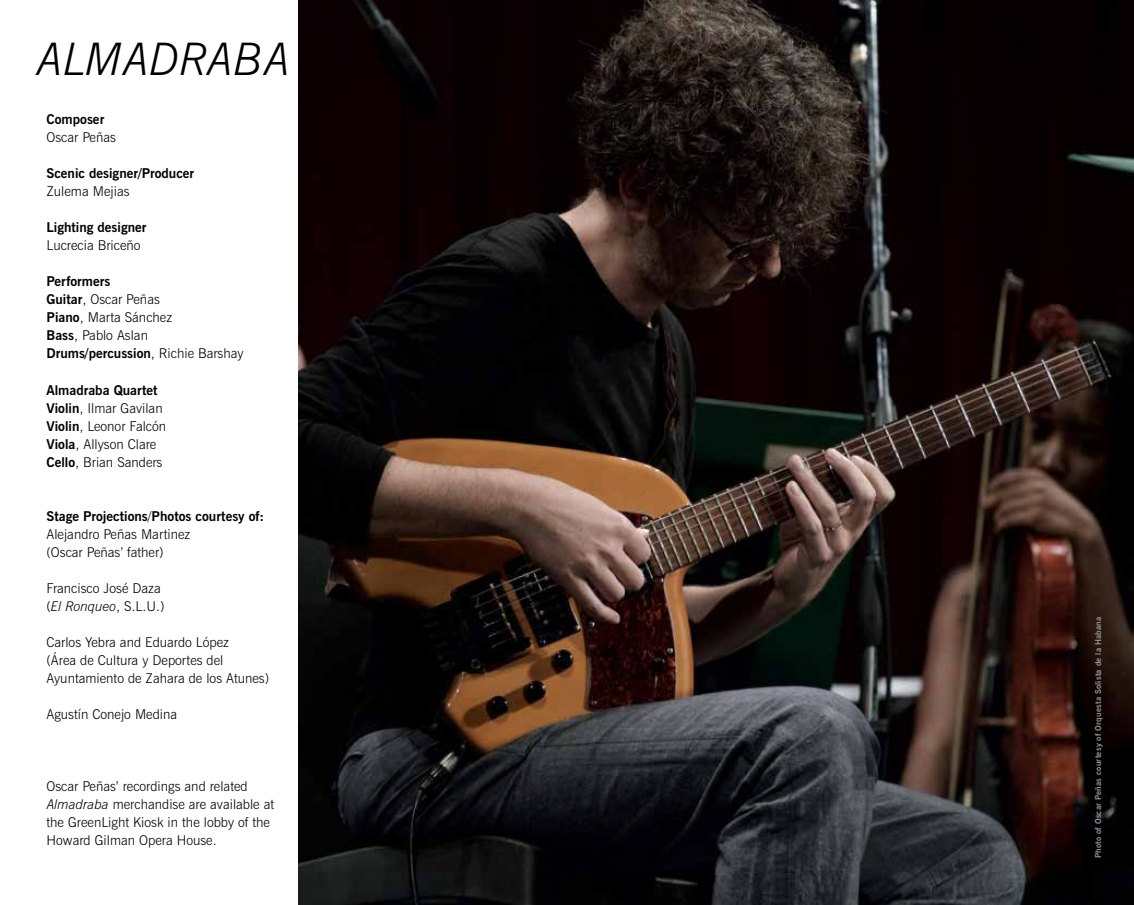
<style>
.page{position:relative;width:1134px;height:905px;background:#fff}
.page>*{position:absolute;margin:0;border:0;box-sizing:border-box;transform-origin:0 0}
.t1{font:italic 300 45px "News Gothic BT";color:#000}
.t2{font:300 13.5px/18px "News Gothic BT";color:#000}
.t3{font:700 13.5px "News Gothic BT";color:#000}
.t4{font:700 8.25px "News Gothic BT";letter-spacing:.025em;color:#939598}
.s1{font-weight:700}
.s2{font-style:italic}
</style>
<div class="page">
<img style="left:299px;top:0;width:835px;height:904px">
<h1 class="t1" style="left:36px;top:32px;width:256px">ALMADRABA</h1>
<p class="t3" style="left:46px;top:111px;width:59px">Composer</p>
<p class="t2" style="left:46px;top:128px;width:71px">Oscar Peñas</p>
<p class="t3" style="left:46px;top:165px;width:149px">Scenic designer/Producer</p>
<p class="t2" style="left:46px;top:182px;width:85px">Zulema Mejias</p>
<p class="t3" style="left:46px;top:219px;width:102px">Lighting designer</p>
<p class="t2" style="left:46px;top:236px;width:96px">Lucrecia Briceño</p>
<p class="t2" style="left:46px;top:272px;width:199px"><span class="s1">Performers<br>Guitar</span>, Oscar Peñas<br><span class="s1">Piano</span>, Marta Sánchez<br><span class="s1">Bass</span>, Pablo Aslan<br><span class="s1">Drums/percussion</span>, Richie Barshay</p>
<p class="t2" style="left:46px;top:380px;width:121px"><span class="s1">Almadraba Quartet<br>Violin</span>, Ilmar Gavilan<br><span class="s1">Violin</span>, Leonor Falcón<br><span class="s1">Viola</span>, Allyson Clare<br><span class="s1">Cello</span>, Brian Sanders</p>
<p class="t2" style="left:46px;top:506px;width:219px"><span class="s1">Stage Projections</span>/<span class="s1">Photos courtesy of:<br></span>Alejandro Peñas Martinez<br>(Oscar Peñas’ father)</p>
<p class="t2" style="left:46px;top:578px;width:120px">Francisco José Daza (<span class="s2">El Ronqueo</span>, S.L.U.)</p>
<p class="t2" style="left:46px;top:632px;width:224px">Carlos Yebra and Eduardo López<br>(Área de Cultura y Deportes del<br>Ayuntamiento de Zahara de los Atunes)</p>
<p class="t2" style="left:46px;top:704px;width:132px">Agustín Conejo Medina</p>
<p class="t2" style="left:46px;top:776px;width:229px">Oscar Peñas’ recordings and related <span class="s2">Almadraba</span> merchandise are available at the GreenLight Kiosk in the lobby of the Howard Gilman Opera House.</p>
<p class="t4" style="left:1093px;top:858px;width:243px;rotate:-90deg">Photo of Oscar Peñas courtesy of Orquesta Solista de la Habana</p>
</div>
